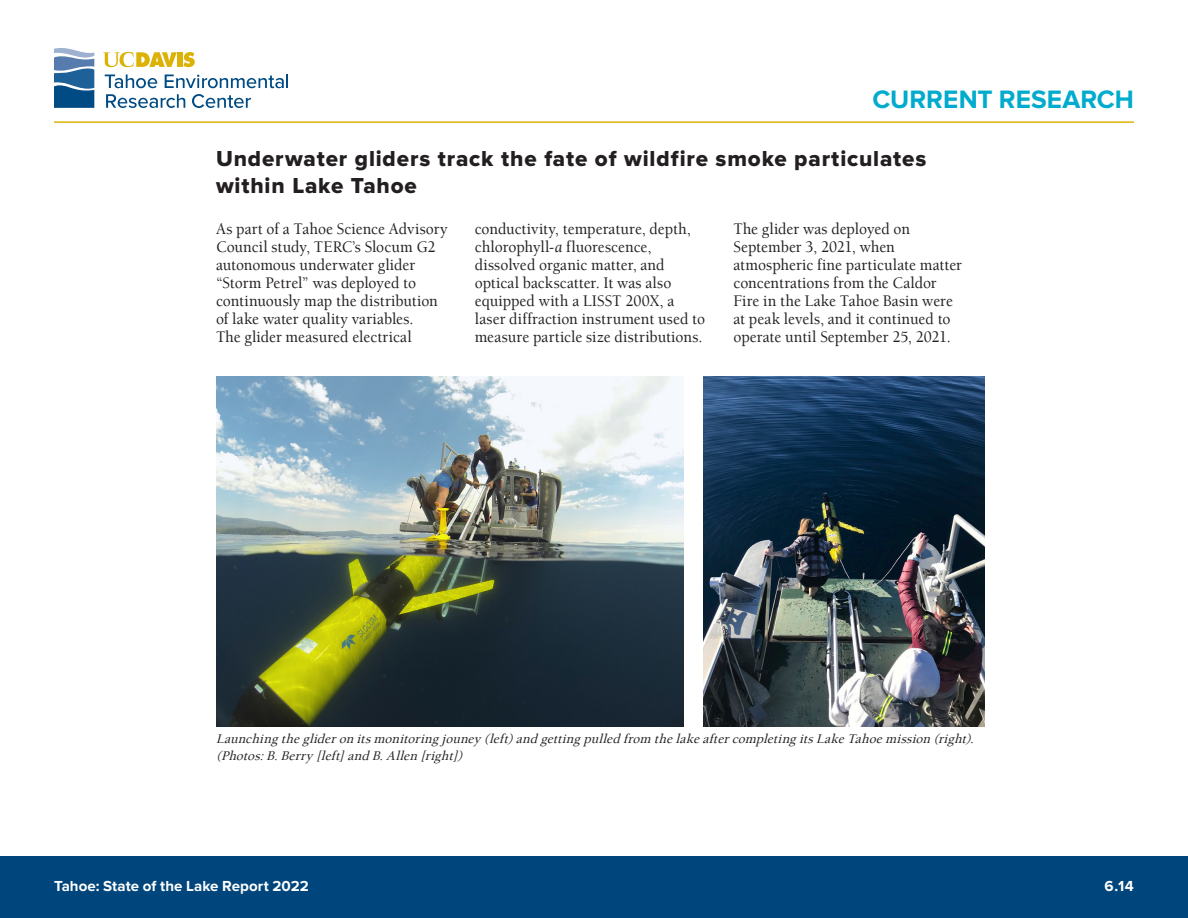
<style>
.page{position:relative;width:1188px;height:918px;background:#fff}
.page>*{position:absolute;margin:0;border:0;box-sizing:border-box;transform-origin:0 0}
.t1{font:700 26.1px "Proxima Nova";color:#00abcd}
._02_Title{font:22.5px/27px "Proxima Nova Extrabld";letter-spacing:.04em;color:#231f20}
._05_Text{font:500 16.5px/18px "Berkeley UC Davis";letter-spacing:.005em;color:#231f20;scale:.94 1}
.t2{font:700 15.15px "Proxima Nova";letter-spacing:.005em;color:#fff}
._05_Text-2{font:italic 500 13.5px/16.5px "Berkeley UC Davis";letter-spacing:.015em;color:#231f20}
.s1{font-style:italic}
</style>
<div class="page">
<div style="left:0;top:856px;width:1188px;height:62px;background:#00457b"></div>
<hr style="left:54px;top:121px;width:1080px;height:2px;background:#deb308">
<svg style="left:183px;top:52px;width:12px;height:15px"></svg>
<div style="left:177px;top:52px;width:5px;height:15px;background:#ddb207"></div>
<svg style="left:103px;top:52px;width:74px;height:15px"></svg>
<svg style="left:105px;top:75px;width:52px;height:13px"></svg>
<svg style="left:165px;top:75px;width:123px;height:13px"></svg>
<svg style="left:106px;top:94px;width:79px;height:14px"></svg>
<svg style="left:192px;top:94px;width:59px;height:14px"></svg>
<svg style="left:54px;top:48px;width:40px;height:60px;background:#4d7faa"></svg>
<img style="left:703px;top:377px;width:281px;height:350px">
<img style="left:216px;top:377px;width:467px;height:350px">
<h1 class="t1" style="left:872px;top:85px;width:263px">CURRENT RESEARCH</h1>
<p class="_02_Title" style="left:216px;top:147px;width:712px">Underwater gliders track the fate of wildfire smoke particulates within Lake Tahoe</p>
<p class="_05_Text" style="left:216px;top:220px;width:248px">As part of a Tahoe Science Advisory<br>Council study, TERC’s Slocum G2 autonomous underwater glider “Storm Petrel” was deployed to continuously map the distribution of lake water quality variables.<br>The glider measured electrical</p>
<p class="_05_Text" style="left:475px;top:220px;width:247px">conductivity, temperature, depth, chlorophyll-<span class="s1">a</span> fluorescence, dissolved organic matter, and optical backscatter. It was also equipped with a LISST 200X, a laser diffraction instrument used to measure particle size distributions.</p>
<p class="_05_Text" style="left:734px;top:220px;width:245px">The glider was deployed on<br>September 3, 2021, when atmospheric fine particulate matter concentrations from the Caldor<br>Fire in the Lake Tahoe Basin were at peak levels, and it continued to operate until September 25, 2021.</p>
<p class="_05_Text-2" style="left:216px;top:730px;width:763px">Launchingtheglideronitsmonitoringj ouney (left)andgettingpulledfrom thelakeaftercompletingitsLakeTahoemission(right). (Photos:B.Berry [left]andB.Allen[right])</p>
<p class="t2" style="left:54px;top:877px;width:256px">Tahoe: State of the Lake Report 2022</p>
<p class="t2" style="left:1105px;top:877px;width:31px">6.14</p>
</div>
